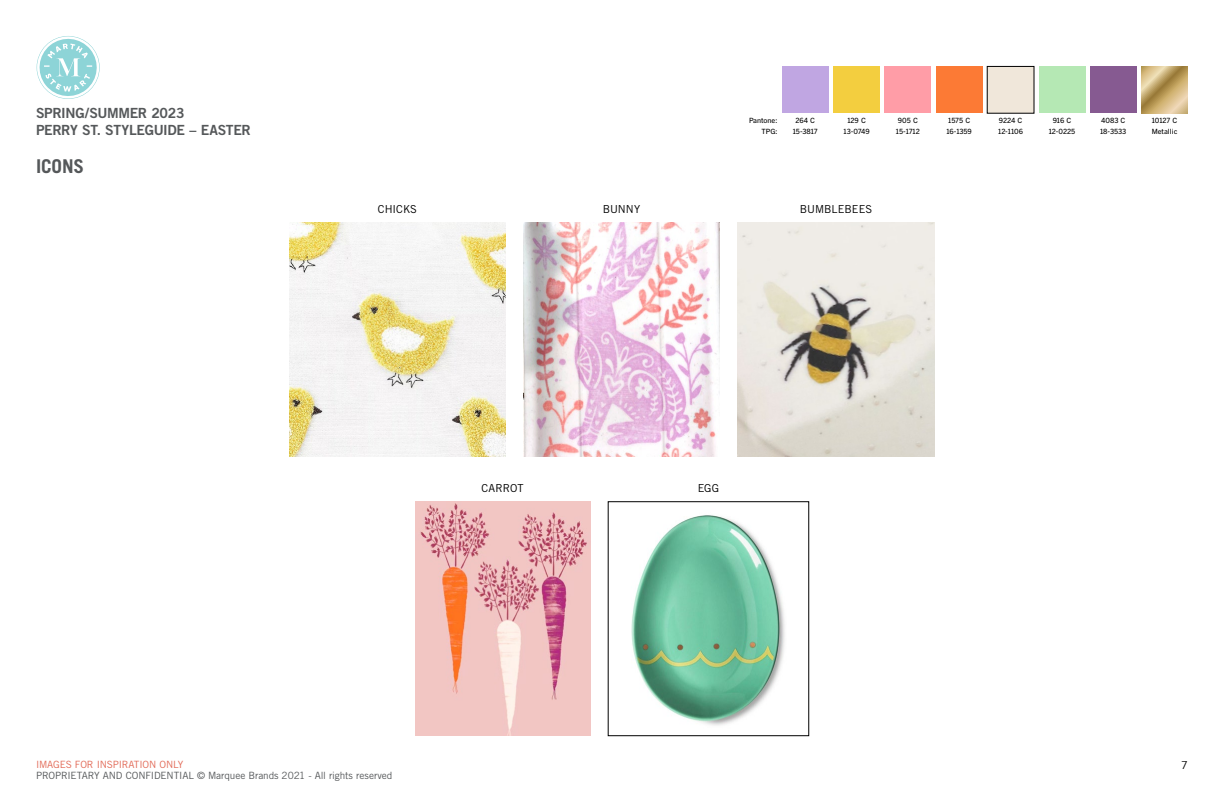
<style>
.page{position:relative;width:1224px;height:792px;background:#fff}
.page>*{position:absolute;margin:0;border:0;box-sizing:border-box;transform-origin:0 0}
.t1{font:700 19px "Trade Gothic";letter-spacing:-.005em;color:#55585a}
.t2{font:14px/16.8px "Trade Gothic Bold Two";letter-spacing:-.025em;color:#55585a}
.t3{font:11px "Trade Gothic";color:#000}
.t4{font:10px "Trade Gothic";letter-spacing:-.01em;color:#55585a}
.t5{font:10px "Trade Gothic";letter-spacing:-.015em;color:#e26a57}
.t6{font:500 7px/10.3px "MSL Gothic";letter-spacing:-.005em;color:#000}
</style>
<div class="page">
<svg style="left:36px;top:36px;width:64px;height:63px"></svg>
<img style="left:631px;top:515px;width:154px;height:211px">
<img style="left:415px;top:502px;width:175px;height:234px">
<img style="left:738px;top:223px;width:196px;height:234px">
<img style="left:523px;top:223px;width:197px;height:234px">
<img style="left:290px;top:223px;width:215px;height:234px">
<div style="left:782px;top:66px;width:47px;height:47px;background:#c0a6e2"></div>
<div style="left:987px;top:66px;width:47px;height:47px;background:#f0e7da"></div>
<div style="left:1039px;top:66px;width:46px;height:47px;background:#b5e8b4"></div>
<div style="left:1090px;top:66px;width:47px;height:47px;background:#865a91"></div>
<div style="left:885px;top:66px;width:46px;height:47px;background:#ff9da7"></div>
<div style="left:833px;top:66px;width:47px;height:47px;background:#f3ce3f"></div>
<svg style="left:1141px;top:66px;width:47px;height:47px;background:#c9ad75"></svg>
<div style="left:936px;top:66px;width:47px;height:47px;background:#fc7a35"></div>
<h2 class="t2" style="left:36px;top:104px;width:216px">SPRING/SUMMER 2023<br>PERRY ST. STYLEGUIDE – EASTER</h2>
<h1 class="t1" style="left:36px;top:154px;width:50px">ICONS</h1>
<p class="t6" style="left:749px;top:116px;width:30px;text-align:right">Pantone:<br>TPG:</p>
<p class="t6" style="left:793px;top:116px;width:27px;text-align:center">264 C<br>15-3817</p>
<p class="t6" style="left:998px;top:116px;width:26px">9224 C<br>12-1106</p>
<p class="t6" style="left:1049px;top:116px;width:28px;text-align:center">916 C<br>12-0225</p>
<p class="t6" style="left:1100px;top:116px;width:28px">4083 C<br>18-3533</p>
<p class="t6" style="left:844px;top:116px;width:28px;text-align:center">129 C<br>13-0749</p>
<p class="t6" style="left:1152px;top:116px;width:27px">10127 C<br>Metallic</p>
<p class="t6" style="left:896px;top:116px;width:26px">905 C<br>15-1712</p>
<p class="t6" style="left:946px;top:116px;width:27px">1575 C<br>16-1359</p>
<h3 class="t3" style="left:378px;top:203px;width:41px">CHICKS</h3>
<h3 class="t3" style="left:603px;top:203px;width:39px">BUNNY</h3>
<h3 class="t3" style="left:800px;top:203px;width:74px">BUMBLEBEES</h3>
<h3 class="t3" style="left:482px;top:482px;width:44px">CARROT</h3>
<h3 class="t3" style="left:698px;top:482px;width:23px">EGG</h3>
<h3 class="t5" style="left:36px;top:759px;width:149px">IMAGES FOR INSPIRATION ONLY</h3>
<h3 class="t3" style="left:1181px;top:759px;width:8px">7</h3>
<h3 class="t4" style="left:36px;top:769px;width:358px">PROPRIETARY AND CONFIDENTIAL © Marquee Brands 2021 - All rights reserved</h3>
</div>
